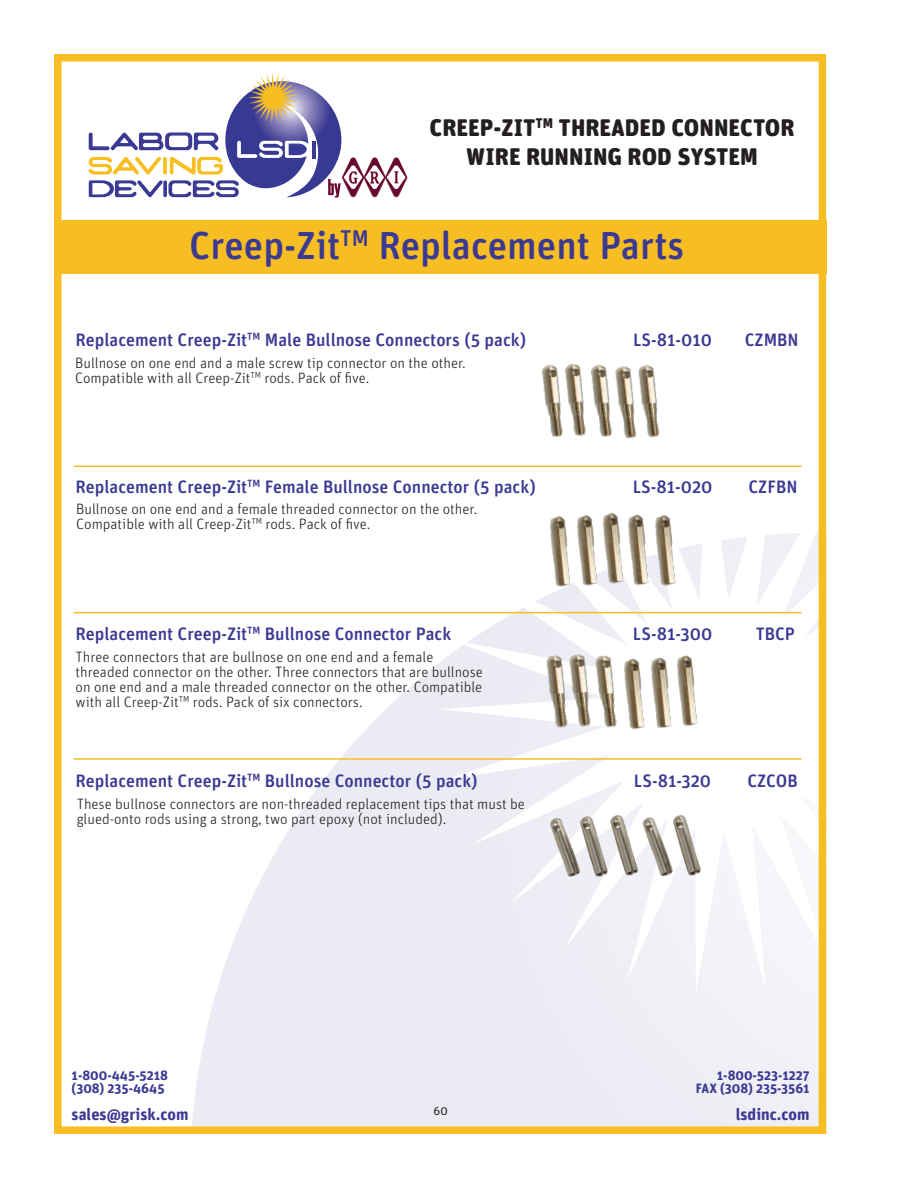
<style>
.page{position:relative;width:918px;height:1188px;background:#fff}
.page>*{position:absolute;margin:0;border:0;box-sizing:border-box;transform-origin:0 0}
.t1{font:500 39px "Unit Rounded Pro";color:#3c3993}
.t2{font:900 24px "Unit Rounded Pro";color:#231f20}
.t3{font:500 18px "Unit Rounded Pro";color:#3c3993}
.t4{font:700 16.5px "Unit Rounded Pro";color:#3c3993}
.t5{font:300 15px/15px "Unit Rounded Pro";color:#231f20}
.t6{font:700 13.5px "Unit Rounded Pro";color:#3c3993}
.t7{font:12px "Unit Rounded Pro";color:#231f20}
</style>
<div class="page">
<svg style="left:191px;top:611px;width:626px;height:514px"></svg>
<svg style="left:440px;top:465px;width:377px;height:529px"></svg>
<svg style="left:89px;top:73px;width:319px;height:125px"></svg>
<div style="left:54px;top:220px;width:772px;height:54px;background:#f7be23"></div>
<div style="left:54px;top:54px;width:772px;height:1080px;border:8px solid #f7be23"></div>
<hr style="left:74px;top:466px;width:728px;height:1px;background:#f7be23">
<hr style="left:74px;top:612px;width:728px;height:1px;background:#f7be23">
<hr style="left:74px;top:758px;width:728px;height:2px;background:#f7be23">
<img style="left:607px;top:803px;width:37px;height:78px">
<img style="left:577px;top:804px;width:37px;height:78px">
<img style="left:670px;top:803px;width:37px;height:78px">
<img style="left:639px;top:804px;width:37px;height:78px">
<img style="left:547px;top:805px;width:37px;height:78px">
<img style="left:541px;top:646px;width:38px;height:92px">
<img style="left:564px;top:645px;width:38px;height:92px">
<img style="left:590px;top:646px;width:37px;height:92px">
<img style="left:616px;top:654px;width:40px;height:92px">
<img style="left:643px;top:653px;width:40px;height:92px">
<img style="left:669px;top:651px;width:40px;height:92px">
<img style="left:542px;top:365px;width:17px;height:72px">
<img style="left:559px;top:364px;width:26px;height:73px">
<img style="left:585px;top:365px;width:25px;height:72px">
<img style="left:620px;top:510px;width:40px;height:92px">
<img style="left:647px;top:511px;width:40px;height:92px">
<img style="left:610px;top:366px;width:23px;height:73px">
<img style="left:633px;top:365px;width:27px;height:73px">
<img style="left:542px;top:512px;width:40px;height:92px">
<img style="left:569px;top:511px;width:40px;height:92px">
<img style="left:595px;top:509px;width:40px;height:92px">
<p class="t2" style="left:430px;top:110px;width:367px">CREEP-ZIT<sup>TM</sup> THREADED CONNECTOR</p>
<p class="t2" style="left:466px;top:139px;width:293px">WIRE RUNNING ROD SYSTEM</p>
<p class="t1" style="left:189px;top:218px;width:497px">Creep-Zit<sup>TM</sup> Replacement Parts</p>
<p class="t3" style="left:76px;top:327px;width:452px">Replacement Creep-Zit<sup>TM</sup> Male Bullnose Connectors (5 pack)</p>
<p class="t3" style="left:633px;top:327px;width:81px">LS-81-010</p>
<p class="t3" style="left:745px;top:327px;width:55px">CZMBN</p>
<p class="t5" style="left:75px;top:355px;width:392px">Bullnose on one end and a male screw tip connector on the other.<br>Compatible with all Creep-Zit<sup>TM</sup> rods. Pack of five.</p>
<p class="t3" style="left:76px;top:474px;width:462px">Replacement Creep-Zit<sup>TM</sup> Female Bullnose Connector (5 pack)</p>
<p class="t3" style="left:633px;top:474px;width:81px">LS-81-020</p>
<p class="t3" style="left:748px;top:474px;width:51px">CZFBN</p>
<p class="t5" style="left:76px;top:501px;width:403px">Bullnose on one end and a female threaded connector on the other.<br>Compatible with all Creep-Zit<sup>TM</sup> rods. Pack of five.</p>
<p class="t3" style="left:76px;top:621px;width:377px">Replacement Creep-Zit<sup>TM</sup> Bullnose Connector Pack</p>
<p class="t3" style="left:633px;top:621px;width:81px">LS-81-300</p>
<p class="t3" style="left:756px;top:621px;width:41px">TBCP</p>
<p class="t5" style="left:76px;top:649px;width:409px">Three connectors that are bullnose on one end and a female threaded connector on the other. Three connectors that are bullnose on one end and a male threaded connector on the other. Compatible with all Creep-Zit<sup>TM</sup> rods. Pack of six connectors.</p>
<p class="t3" style="left:76px;top:768px;width:404px">Replacement Creep-Zit<sup>TM</sup> Bullnose Connector (5 pack)</p>
<p class="t3" style="left:634px;top:768px;width:79px">LS-81-320</p>
<p class="t3" style="left:747px;top:768px;width:52px">CZCOB</p>
<p class="t5" style="left:77px;top:796px;width:450px">These bullnose connectors are non-threaded replacement tips that must be glued-onto rods using a strong, two part epoxy (not included).</p>
<p class="t6" style="left:72px;top:1066px;width:98px">1-800-445-5218</p>
<p class="t6" style="left:717px;top:1066px;width:94px">1-800-523-1227</p>
<p class="t6" style="left:72px;top:1079px;width:95px">(308) 235-4645</p>
<p class="t6" style="left:696px;top:1079px;width:115px">FAX (308) 235-3561</p>
<p class="t4" style="left:72px;top:1103px;width:119px">sales@grisk.com</p>
<p class="t7" style="left:433px;top:1103px;width:16px">60</p>
<p class="t4" style="left:736px;top:1103px;width:75px">lsdinc.com</p>
</div>
